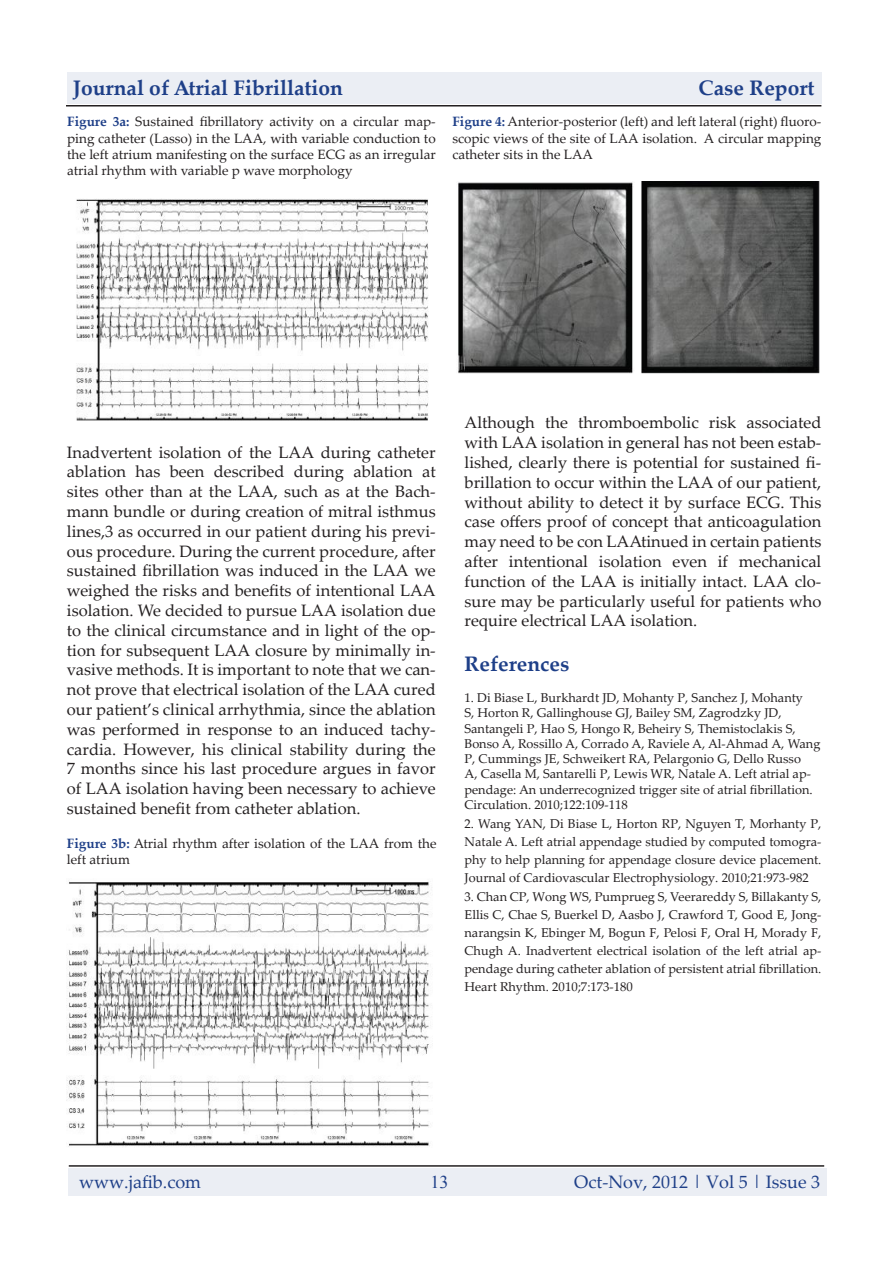
<style>
.page{position:relative;width:893px;height:1263px;background:#fff}
.page>*{position:absolute;margin:0;border:0;box-sizing:border-box;transform-origin:0 0}
.pgheader{font:700 21px "Palatino Linotype";color:#1e3f88}
.body{font:700 21px "Palatino Linotype";color:#1e3f88}
.pgheader-2{font:18px "Palatino Linotype";color:#1e3f88}
.pgheader-3{font:18px "Times New Roman";color:#1e3f88}
.body-2{font:16.5px/19.8px "Palatino Linotype";color:#231f20;text-align:justify}
.body_small{font:13.5px/16.2px "Palatino Linotype";color:#231f20;text-align:justify}
.body-3{font:12.75px/18px "Palatino Linotype";color:#231f20;text-align:justify}
.s1{font-weight:700;color:#1e3f88}
</style>
<div class="page">
<div style="left:69px;top:1168px;width:758px;height:27px;background:#ebeef4"></div>
<div style="left:67px;top:72px;width:754px;height:31px;background:#ebeef4"></div>
<hr style="left:66px;top:105px;width:755px;height:2px;background:#231f20">
<hr style="left:69px;top:1165px;width:755px;height:2px;background:#231f20">
<img style="left:76px;top:198px;width:353px;height:223px">
<img style="left:458px;top:181px;width:362px;height:193px">
<img style="left:67px;top:881px;width:364px;height:266px">
<p class="pgheader" style="left:73px;top:73px;width:272px">Journal of Atrial Fibrillation</p>
<p class="pgheader" style="left:699px;top:73px;width:117px">Case Report</p>
<p class="body_small" style="left:67px;top:113px;width:370px"><span class="s1">Figure 3a:</span> Sustained fibrillatory activity on a circular map&shy;ping catheter (Lasso) in the LAA, with variable conduction to the left atrium manifesting on the surface ECG as an irregular atrial rhythm with variable p wave morphology</p>
<p class="body_small" style="left:452px;top:113px;width:370px"><span class="s1">Figure 4:</span> Anterior-posterior (left) and left lateral (right) fluoro&shy;scopic views of the site of LAA isolation. A circular mapping catheter sits in the LAA</p>
<p class="body-2" style="left:67px;top:441px;width:370px">Inadvertent isolation of the LAA during catheter ablation has been described during ablation at sites other than at the LAA, such as at the Bach&shy;mann bundle or during creation of mitral isthmus lines,3 as occurred in our patient during his previ&shy;ous procedure. During the current procedure, after sustained fibrillation was induced in the LAA we weighed the risks and benefits of intentional LAA isolation. We decided to pursue LAA isolation due to the clinical circumstance and in light of the op&shy;tion for subsequent LAA closure by minimally in&shy;vasive methods. It is important to note that we can&shy;not prove that electrical isolation of the LAA cured our patient’s clinical arrhythmia, since the ablation was performed in response to an induced tachy&shy;cardia. However, his clinical stability during the 7 months since his last procedure argues in favor of LAA isolation having been necessary to achieve sustained benefit from catheter ablation.</p>
<p class="body_small" style="left:67px;top:834px;width:371px"><span class="s1">Figure 3b:</span> Atrial rhythm after isolation of the LAA from the left atrium</p>
<p class="body-2" style="left:465px;top:412px;width:358px">Although the thromboembolic risk associated with LAA isolation in general has not been estab&shy;lished, clearly there is potential for sustained fi&shy;brillation to occur within the LAA of our patient, without ability to detect it by surface ECG. This case offers proof of concept that anticoagulation may need to be con LAAtinued in certain patients after intentional isolation even if mechanical function of the LAA is initially intact. LAA clo&shy;sure may be particularly useful for patients who require electrical LAA isolation.</p>
<p class="body" style="left:465px;top:649px;width:106px">References</p>
<p class="body-3" style="left:465px;top:689px;width:357px;line-height:15.3px;text-align:left">1. Di Biase L, Burkhardt JD, Mohanty P, Sanchez J, Mohanty<br>S, Horton R, Gallinghouse GJ, Bailey SM, Zagrodzky JD, Santangeli P, Hao S, Hongo R, Beheiry S, Themistoclakis S, Bonso A, Rossillo A, Corrado A, Raviele A, Al-Ahmad A, Wang P, Cummings JE, Schweikert RA, Pelargonio G, Dello Russo<br>A, Casella M, Santarelli P, Lewis WR, Natale A. Left atrial ap&shy;pendage: An underrecognized trigger site of atrial fibrillation.<br>Circulation. 2010;122:109-118</p>
<p class="body-3" style="left:465px;top:815px;width:358px">2. Wang YAN, Di Biase L, Horton RP, Nguyen T, Morhanty P, Natale A. Left atrial appendage studied by computed tomogra&shy;phy to help planning for appendage closure device placement.<br>Journal of Cardiovascular Electrophysiology. 2010;21:973-982</p>
<p class="body-3" style="left:465px;top:887px;width:358px">3. Chan CP, Wong WS, Pumprueg S, Veerareddy S, Billakanty S, Ellis C, Chae S, Buerkel D, Aasbo J, Crawford T, Good E, Jong&shy;narangsin K, Ebinger M, Bogun F, Pelosi F, Oral H, Morady F, Chugh A. Inadvertent electrical isolation of the left atrial ap&shy;pendage during catheter ablation of persistent atrial fibrillation.<br>Heart Rhythm. 2010;7:173-180</p>
<p class="pgheader-2" style="left:79px;top:1169px;width:123px">www.jafib.com</p>
<p class="pgheader-3" style="left:431px;top:1170px;width:19px">13</p>
<p class="pgheader-2" style="left:574px;top:1169px;width:247px">Oct-Nov, 2012 | Vol 5 | Issue 3</p>
</div>
